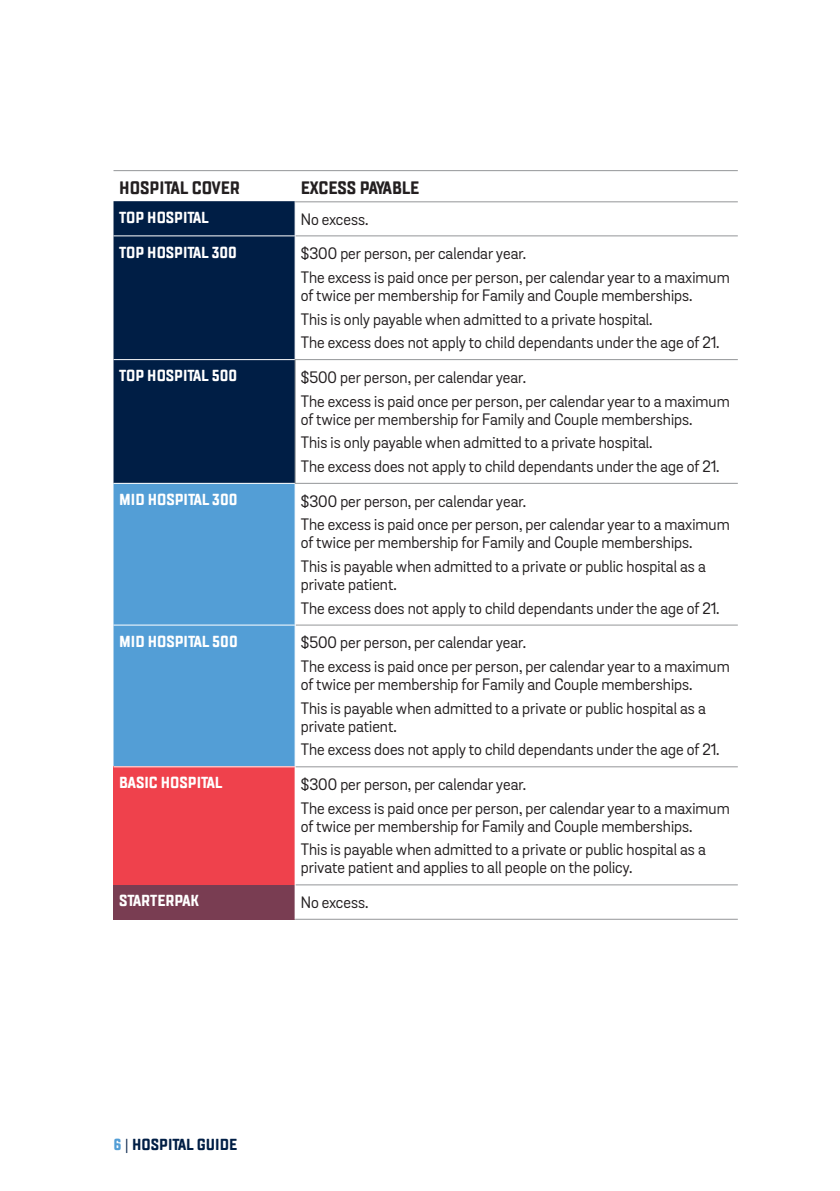
<style>
.page{position:relative;width:840px;height:1191px;background:#fff}
.page>*{position:absolute;margin:0;border:0;box-sizing:border-box;transform-origin:0 0}
.t1{font:700 18px "TT Lakes Compressed";color:#231f20}
.t2{font:16px/23.6px "Grota Sans Rd";color:#231f20}
.t3{font:700 16px "TT Lakes Compressed";color:#fff}
.t4{font:700 16px "TT Lakes Compressed";color:#001e45}
.s1{color:#539ed6}
.s2{font-family:"TT Lakes Condensed";font-weight:400}
</style>
<div class="page">
<svg style="left:114px;top:171px;width:623px;height:715px"></svg>
<div style="left:113px;top:201px;width:181px;height:282px;background:#001e45"></div>
<div style="left:113px;top:484px;width:181px;height:282px;background:#539ed6"></div>
<div style="left:113px;top:767px;width:182px;height:118px;background:#ef414c"></div>
<div style="left:113px;top:885px;width:182px;height:34px;background:#793d52"></div>
<hr style="left:113px;top:235px;width:182px;height:1px;background:#fff">
<hr style="left:113px;top:359px;width:182px;height:1px;background:#fff">
<hr style="left:113px;top:766px;width:182px;height:1px;background:#fff">
<hr style="left:295px;top:235px;width:442px;height:1px;background:#949698">
<hr style="left:295px;top:625px;width:442px;height:1px;background:#949698">
<hr style="left:294px;top:201px;width:1px;height:34px;background:#fff">
<hr style="left:294px;top:236px;width:1px;height:123px;background:#fff">
<hr style="left:294px;top:625px;width:1px;height:141px;background:#fff">
<hr style="left:294px;top:767px;width:1px;height:118px;background:#fff">
<hr style="left:295px;top:766px;width:442px;height:1px;background:#949698">
<hr style="left:294px;top:885px;width:1px;height:34px;background:#fff">
<hr style="left:295px;top:884px;width:442px;height:1px;background:#949698">
<hr style="left:113px;top:483px;width:182px;height:1px;background:#fff">
<hr style="left:294px;top:483px;width:1px;height:141px;background:#fff">
<hr style="left:113px;top:624px;width:182px;height:1px;background:#fff">
<hr style="left:295px;top:359px;width:442px;height:1px;background:#949698">
<hr style="left:294px;top:360px;width:1px;height:123px;background:#949698">
<hr style="left:295px;top:483px;width:442px;height:1px;background:#949698">
<hr style="left:295px;top:201px;width:442px;height:1px;background:#949698">
<hr style="left:113px;top:170px;width:624px;height:1px;background:#949698">
<hr style="left:295px;top:918px;width:442px;height:1px;background:#949698">
<p class="t1" style="left:119px;top:176px;width:122px">HOSPITAL COVER</p>
<p class="t1" style="left:300px;top:176px;width:120px">EXCESS PAYABLE</p>
<p class="t3" style="left:119px;top:207px;width:91px">TOP HOSPITAL</p>
<p class="t2" style="left:300px;top:208px;width:69px">No excess.</p>
<p class="t3" style="left:119px;top:242px;width:119px">TOP HOSPITAL 300</p>
<p class="t2" style="left:300px;top:242px;width:430px">$300 per person, per calendar year.<br>The excess is paid once per person, per calendar year to a maximum</p>
<p class="t2" style="left:300px;top:284px;width:420px">of twice per membership for Family and Couple memberships.<br>This is only payable when admitted to a private hospital.<br>The excess does not apply to child dependants under the age of 21.</p>
<p class="t3" style="left:119px;top:365px;width:119px">TOP HOSPITAL 500</p>
<p class="t2" style="left:300px;top:366px;width:430px">$500 per person, per calendar year.<br>The excess is paid once per person, per calendar year to a maximum</p>
<p class="t2" style="left:300px;top:408px;width:420px">of twice per membership for Family and Couple memberships.<br>This is only payable when admitted to a private hospital.<br>The excess does not apply to child dependants under the age of 21.</p>
<p class="t3" style="left:119px;top:489px;width:120px">MID HOSPITAL 300</p>
<p class="t2" style="left:300px;top:490px;width:430px">$300 per person, per calendar year.<br>The excess is paid once per person, per calendar year to a maximum</p>
<p class="t2" style="left:300px;top:531px;width:406px">of twice per membership for Family and Couple memberships.<br>This is payable when admitted to a private or public hospital as a</p>
<p class="t2" style="left:300px;top:573px;width:420px">private patient.<br>The excess does not apply to child dependants under the age of 21.</p>
<p class="t3" style="left:119px;top:631px;width:120px">MID HOSPITAL 500</p>
<p class="t2" style="left:300px;top:631px;width:430px">$500 per person, per calendar year.<br>The excess is paid once per person, per calendar year to a maximum</p>
<p class="t2" style="left:300px;top:673px;width:406px">of twice per membership for Family and Couple memberships.<br>This is payable when admitted to a private or public hospital as a</p>
<p class="t2" style="left:300px;top:715px;width:420px">private patient.<br>The excess does not apply to child dependants under the age of 21.</p>
<p class="t3" style="left:119px;top:772px;width:104px">BASIC HOSPITAL</p>
<p class="t2" style="left:300px;top:773px;width:430px">$300 per person, per calendar year.<br>The excess is paid once per person, per calendar year to a maximum</p>
<p class="t2" style="left:300px;top:815px;width:406px">of twice per membership for Family and Couple memberships.<br>This is payable when admitted to a private or public hospital as a</p>
<p class="t2" style="left:300px;top:856px;width:333px">private patient and applies to all people on the policy.</p>
<p class="t3" style="left:119px;top:890px;width:81px">STARTERPAK</p>
<p class="t2" style="left:300px;top:891px;width:69px">No excess.</p>
<p class="t4" style="left:113px;top:1134px;width:125px"><span class="s1">6</span> <span class="s2">|</span> HOSPITAL GUIDE</p>
</div>
